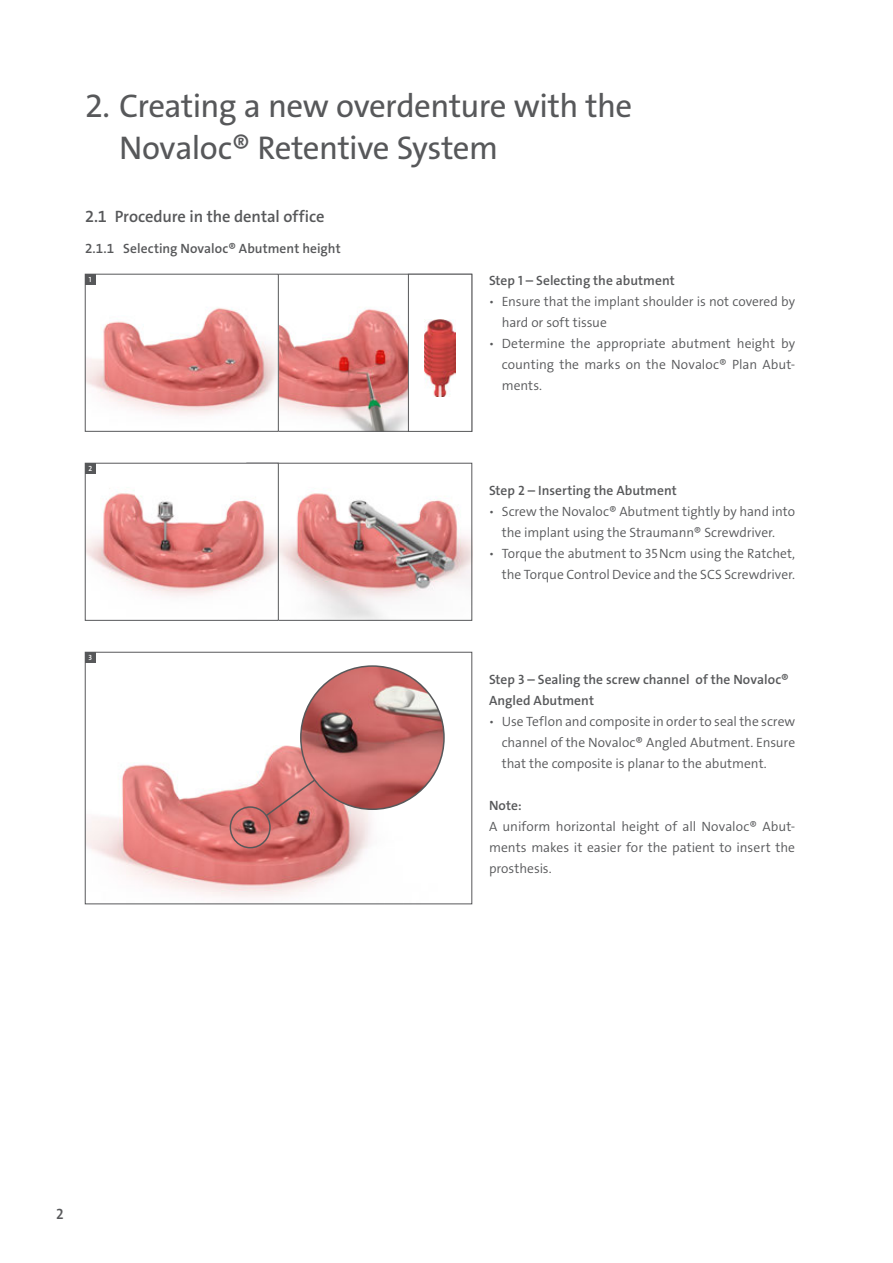
<style>
.page{position:relative;width:893px;height:1263px;background:#fff}
.page>*{position:absolute;margin:0;border:0;box-sizing:border-box;transform-origin:0 0}
.t1{font:33px/42px "The Sans LP5 Plain";letter-spacing:-.015em;color:#57585a}
.Subtitle{font:16.5px "The Sans LP6 Se Bld";letter-spacing:-.005em;color:#57585a}
.Copy{font:15px "The Sans LP6 Se Bld";color:#57585a}
.Copy-2{font:13.5px/21px "The Sans LP4 Se Lig";letter-spacing:-.005em;color:#57585a;text-align:justify}
.Copy_Subtitle{font:13.5px/21px "The Sans LP6 Se Bld";letter-spacing:.005em;color:#57585a}
.Subtitle_II{font:13.5px "The Sans LP6 Se Bld";letter-spacing:.005em;color:#57585a}
.t2{font:7.5px "The Sans LP6 Se Bld";color:#fff}
</style>
<div class="page">
<img style="left:279px;top:493px;width:191px;height:125px">
<div style="left:247px;top:463px;width:225px;height:157px;border:1px solid #57585a"></div>
<img style="left:279px;top:276px;width:129px;height:153px">
<img style="left:87px;top:284px;width:190px;height:131px">
<div style="left:85px;top:274px;width:194px;height:157px;border:1px solid #57585a"></div>
<img style="left:87px;top:465px;width:190px;height:153px">
<div style="left:85px;top:463px;width:194px;height:157px;border:1px solid #57585a"></div>
<img style="left:87px;top:662px;width:358px;height:235px">
<div style="left:85px;top:652px;width:387px;height:252px;border:1px solid #57585a"></div>
<div style="left:85px;top:274px;width:11px;height:10px;background:#57585a"></div>
<div style="left:85px;top:463px;width:11px;height:10px;background:#57585a"></div>
<div style="left:85px;top:652px;width:11px;height:10px;background:#57585a"></div>
<svg style="left:248px;top:735px;width:126px;height:94px"></svg>
<img style="left:230px;top:807px;width:40px;height:41px">
<div style="left:230px;top:806px;width:41px;height:42px;border:2px solid #57585a;border-radius:50%"></div>
<img style="left:301px;top:666px;width:143px;height:143px;border-radius:71px">
<img style="left:424px;top:320px;width:32px;height:77px">
<div style="left:408px;top:274px;width:64px;height:158px;border:1px solid #57585a"></div>
<p class="t1" style="left:119px;top:85px;width:515px;text-indent:-34px">2. Creating a new overdenture with the<br>Novaloc® Retentive System</p>
<p class="Subtitle" style="left:85px;top:205px;width:241px">2.1 Procedure in the dental office</p>
<p class="Subtitle_II" style="left:85px;top:240px;width:257px">2.1.1 Selecting Novaloc® Abutment height</p>
<p class="t2" style="left:89px;top:275px;width:4px">1</p>
<p class="t2" style="left:88px;top:464px;width:5px">2</p>
<p class="t2" style="left:88px;top:653px;width:5px">3</p>
<p class="Copy_Subtitle" style="left:489px;top:270px;width:187px">Step 1 – Selecting the abutment</p>
<p class="Copy-2" style="left:502px;top:291px;width:295px;text-indent:-13px">ѹ Ensure that the implant shoulder is not covered by hard or soft tissue</p>
<p class="Copy-2" style="left:502px;top:333px;width:295px;text-indent:-13px">ѹ Determine the appropriate abutment height by counting the marks on the Novaloc® Plan Abut&shy;ments.</p>
<p class="Copy_Subtitle" style="left:489px;top:480px;width:189px">Step 2 – Inserting the Abutment</p>
<p class="Copy-2" style="left:489px;top:501px;width:308px;text-align:center">ѹ Screw the Novaloc® Abutment tightly by hand into the implant using the Straumann® Screwdriver.</p>
<p class="Copy-2" style="left:489px;top:543px;width:308px;text-align:right">ѹ Torque the abutment to 35Ncm using the Ratchet, the Torque Control Device and the SCS Screwdriver.</p>
<p class="Copy_Subtitle" style="left:489px;top:669px;width:301px">Step 3 – Sealing the screw channel of the Novaloc®<br>Angled Abutment</p>
<p class="Copy-2" style="left:502px;top:711px;width:295px;text-indent:-13px">ѹ Use Teflon and composite in order to seal the screw channel of the Novaloc® Angled Abutment. Ensure that the composite is planar to the abutment.</p>
<p class="Copy_Subtitle" style="left:489px;top:795px;width:34px">Note:</p>
<p class="Copy-2" style="left:489px;top:816px;width:308px">A uniform horizontal height of all Novaloc® Abut&shy;ments makes it easier for the patient to insert the prosthesis.</p>
<p class="Copy" style="left:56px;top:1204px;width:9px">2</p>
</div>
